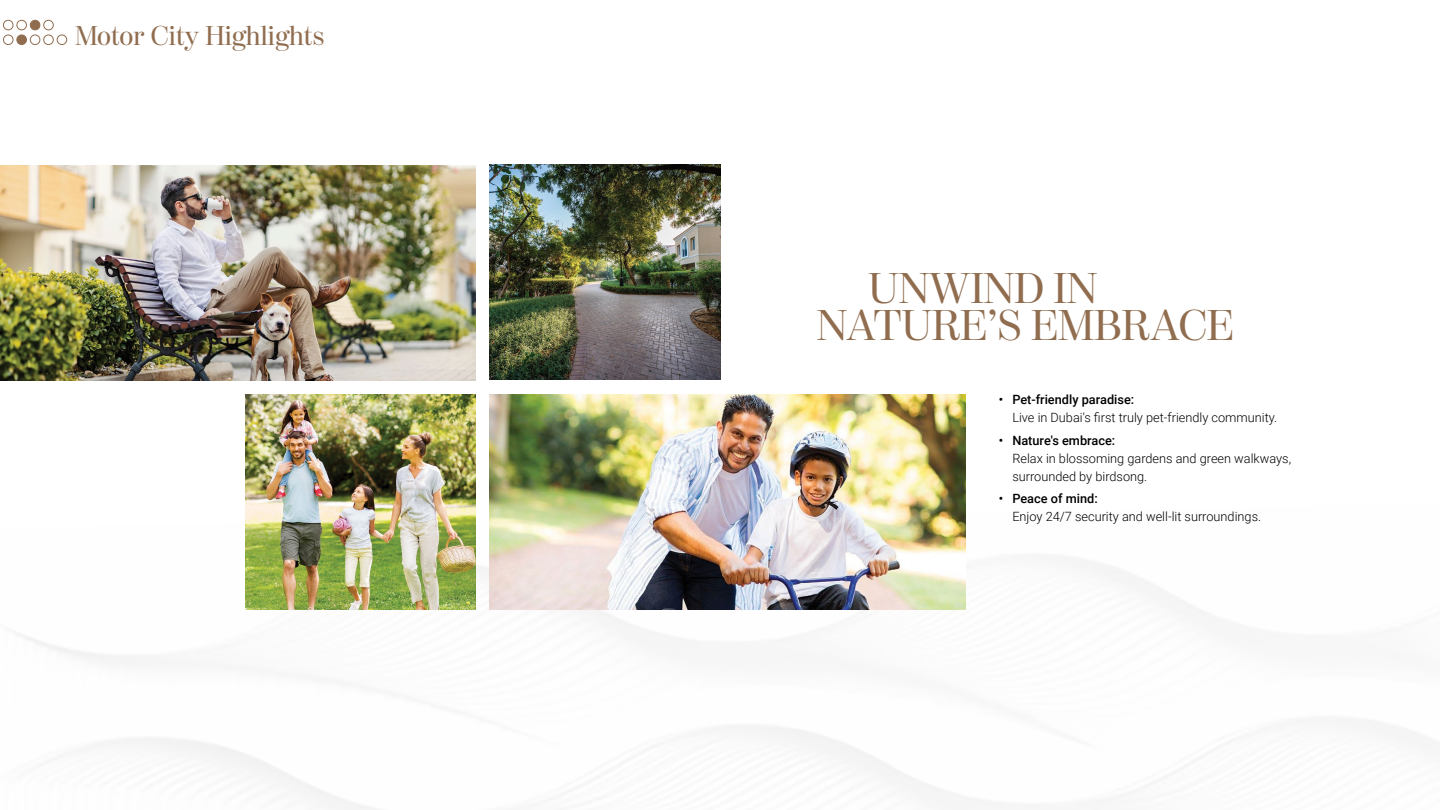
<style>
.page{position:relative;width:1440px;height:810px;background:#fff}
.page>*{position:absolute;margin:0;border:0;box-sizing:border-box;transform-origin:0 0}
.t1{font:42.75px/37.1px "Moderno FB";color:#906d4f}
.t2{font:27px "Moderno FB";color:#906d4f}
.t3{font:300 12.75px/18px "Roboto";color:#000}
.t4{font:500 12.75px "Roboto";color:#000}
</style>
<div class="page">
<img style="left:21px;top:448px;width:1404px;height:362px">
<img style="left:0;top:165px;width:476px;height:215px">
<img style="left:490px;top:394px;width:475px;height:216px">
<img style="left:246px;top:394px;width:230px;height:216px">
<img style="left:490px;top:165px;width:230px;height:215px">
<div style="left:57px;top:35px;width:10px;height:10px;border:1px solid #906d4f;border-radius:50%"></div>
<div style="left:44px;top:35px;width:10px;height:10px;border:1px solid #906d4f;border-radius:50%"></div>
<div style="left:44px;top:20px;width:10px;height:10px;border:1px solid #906d4f;border-radius:50%"></div>
<div style="left:30px;top:35px;width:10px;height:10px;border:1px solid #906d4f;border-radius:50%"></div>
<div style="left:30px;top:20px;width:10px;height:10px;background:#906d4f;border-radius:50%"></div>
<div style="left:30px;top:20px;width:10px;height:10px;border:1px solid #906d4f;border-radius:50%"></div>
<div style="left:17px;top:35px;width:9px;height:10px;background:#906d4f;border-radius:50%"></div>
<div style="left:17px;top:35px;width:10px;height:10px;border:1px solid #906d4f;border-radius:50%"></div>
<div style="left:17px;top:20px;width:10px;height:10px;border:1px solid #906d4f;border-radius:50%"></div>
<div style="left:3px;top:35px;width:10px;height:10px;border:1px solid #906d4f;border-radius:50%"></div>
<div style="left:3px;top:20px;width:10px;height:10px;border:1px solid #906d4f;border-radius:50%"></div>
<h2 class="t2" style="left:75px;top:21px;width:251px">Motor City Highlights</h2>
<h1 class="t1" style="left:817px;top:272px;width:419px;text-indent:52px">UNWIND IN<br>NATURE’S EMBRACE</h1>
<p class="t4" style="left:999px;top:392px;width:137px">• Pet-friendly paradise:</p>
<p class="t3" style="left:1012px;top:409px;width:266px">Live in Dubai's first truly pet-friendly community.</p>
<p class="t4" style="left:999px;top:433px;width:118px">• Nature's embrace:</p>
<p class="t3" style="left:1012px;top:449px;width:280px">Relax in blossoming gardens and green walkways, surrounded by birdsong.</p>
<p class="t4" style="left:999px;top:491px;width:100px">• Peace of mind:</p>
<p class="t3" style="left:1012px;top:508px;width:250px">Enjoy 24/7 security and well-lit surroundings.</p>
</div>
